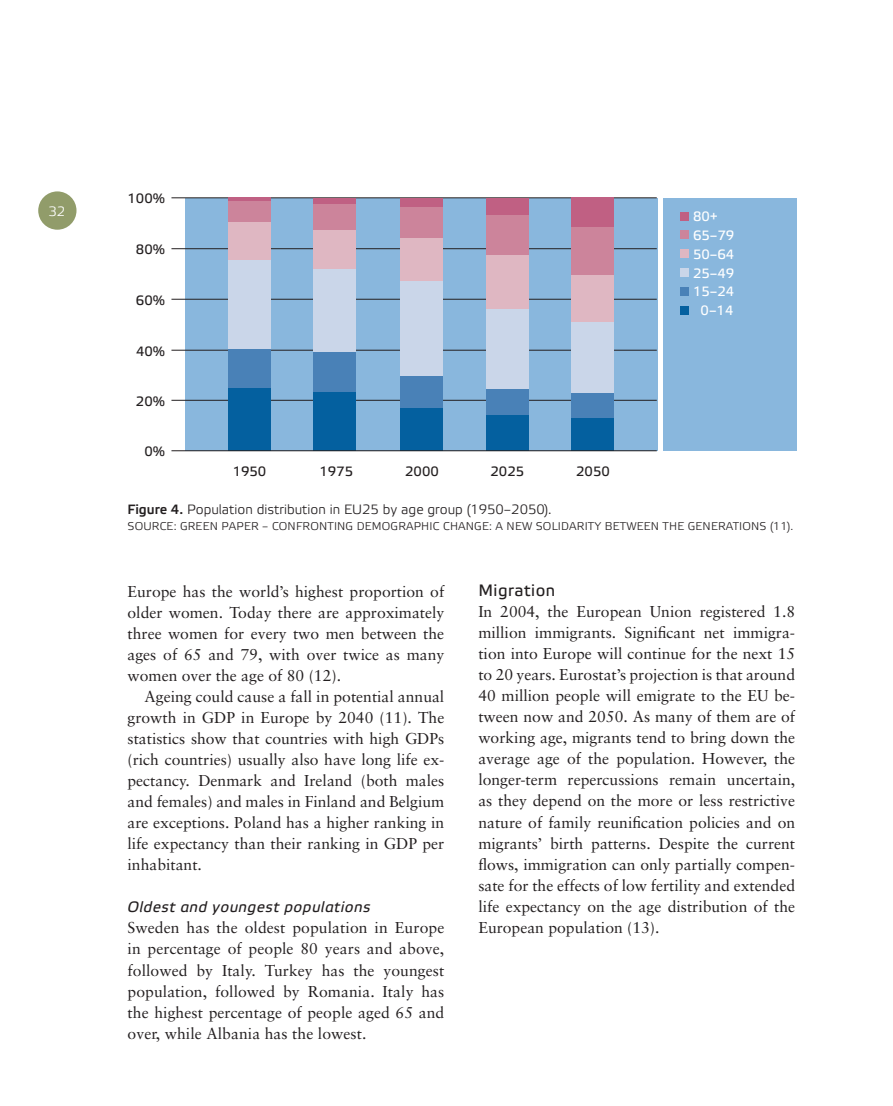
<style>
.page{position:relative;width:893px;height:1106px;background:#fff}
.page>*{position:absolute;margin:0;border:0;box-sizing:border-box;transform-origin:0 0}
.t1{font:16.5px "Etelka Text Pro";color:#231f20}
.t2{font:15.75px/21px "Sabon LT";color:#231f20;text-align:justify}
.t3{font:italic 15px "Etelka Text Pro";letter-spacing:.03em;color:#231f20}
.t4{font:13.5px "Etelka Light Pro";color:#231f20}
.t5{font:13.5px "Etelka Text Pro";color:#231f20}
.t6{font:13.5px "Etelka Text Pro";color:#fff}
.t7{font:13.5px "Etelka Light Pro";color:#fff}
.t8{font:11.25px "Etelka Light Pro";letter-spacing:.015em;color:#231f20}
.s1{font-family:"Etelka Medium Pro"}
</style>
<div class="page">
<div style="left:38px;top:191px;width:38px;height:39px;background:#919c6a;border-radius:50%"></div>
<div style="left:664px;top:198px;width:133px;height:252px;background:#89b7dd"></div>
<div style="left:185px;top:198px;width:473px;height:252px;background:#89b7dd"></div>
<hr style="left:171px;top:248px;width:486px;height:1px;background:#231f20">
<hr style="left:171px;top:197px;width:486px;height:1px;background:#231f20">
<hr style="left:171px;top:299px;width:486px;height:1px;background:#231f20">
<hr style="left:171px;top:350px;width:486px;height:1px;background:#231f20">
<hr style="left:171px;top:400px;width:486px;height:1px;background:#231f20">
<div style="left:228px;top:387px;width:43px;height:63px;background:#04609f"></div>
<div style="left:228px;top:348px;width:43px;height:39px;background:#4981b7"></div>
<div style="left:228px;top:260px;width:43px;height:88px;background:#cad6e9"></div>
<div style="left:228px;top:221px;width:43px;height:39px;background:#dfb7c2"></div>
<div style="left:228px;top:201px;width:43px;height:20px;background:#cc849b"></div>
<hr style="left:228px;top:198px;width:43px;height:3px;background:#c06083">
<div style="left:314px;top:391px;width:42px;height:59px;background:#04609f"></div>
<div style="left:314px;top:351px;width:42px;height:40px;background:#4981b7"></div>
<div style="left:314px;top:269px;width:42px;height:82px;background:#cad6e9"></div>
<div style="left:314px;top:230px;width:42px;height:39px;background:#dfb7c2"></div>
<div style="left:314px;top:204px;width:42px;height:26px;background:#cc849b"></div>
<div style="left:314px;top:198px;width:42px;height:5px;background:#c06083"></div>
<div style="left:400px;top:407px;width:43px;height:43px;background:#04609f"></div>
<div style="left:400px;top:375px;width:43px;height:32px;background:#4981b7"></div>
<div style="left:400px;top:280px;width:43px;height:95px;background:#cad6e9"></div>
<div style="left:400px;top:238px;width:43px;height:42px;background:#dfb7c2"></div>
<div style="left:400px;top:206px;width:43px;height:32px;background:#cc849b"></div>
<div style="left:400px;top:198px;width:43px;height:9px;background:#c06083"></div>
<div style="left:486px;top:414px;width:42px;height:36px;background:#04609f"></div>
<div style="left:486px;top:389px;width:42px;height:25px;background:#4981b7"></div>
<div style="left:486px;top:309px;width:42px;height:80px;background:#cad6e9"></div>
<div style="left:486px;top:255px;width:42px;height:54px;background:#dfb7c2"></div>
<div style="left:486px;top:214px;width:42px;height:41px;background:#cc849b"></div>
<div style="left:486px;top:198px;width:42px;height:16px;background:#c06083"></div>
<div style="left:571px;top:417px;width:42px;height:33px;background:#04609f"></div>
<div style="left:571px;top:393px;width:42px;height:24px;background:#4981b7"></div>
<div style="left:571px;top:322px;width:42px;height:71px;background:#cad6e9"></div>
<div style="left:571px;top:274px;width:42px;height:48px;background:#dfb7c2"></div>
<div style="left:571px;top:227px;width:42px;height:48px;background:#cc849b"></div>
<div style="left:571px;top:198px;width:42px;height:29px;background:#c06083"></div>
<div style="left:680px;top:212px;width:8px;height:8px;background:#c06083"></div>
<div style="left:680px;top:231px;width:8px;height:8px;background:#cc849b"></div>
<div style="left:680px;top:249px;width:8px;height:9px;background:#dfb7c2"></div>
<div style="left:680px;top:268px;width:8px;height:9px;background:#cad6e9"></div>
<div style="left:680px;top:287px;width:8px;height:9px;background:#4981b7"></div>
<div style="left:680px;top:306px;width:8px;height:9px;background:#04609f"></div>
<hr style="left:171px;top:450px;width:486px;height:1px;background:#231f20">
<p class="t7" style="left:49px;top:204px;width:18px">32</p>
<p class="t5" style="left:128px;top:191px;width:39px">100%</p>
<p class="t5" style="left:136px;top:242px;width:31px">80%</p>
<p class="t5" style="left:136px;top:293px;width:31px">60%</p>
<p class="t5" style="left:136px;top:344px;width:31px">40%</p>
<p class="t5" style="left:136px;top:394px;width:31px">20%</p>
<p class="t5" style="left:144px;top:444px;width:22px">0%</p>
<p class="t5" style="left:233px;top:464px;width:35px">1950</p>
<p class="t5" style="left:319px;top:464px;width:35px">1975</p>
<p class="t5" style="left:405px;top:464px;width:35px">2000</p>
<p class="t5" style="left:490px;top:464px;width:35px">2025</p>
<p class="t5" style="left:576px;top:464px;width:35px">2050</p>
<p class="t6" style="left:693px;top:209px;width:26px">80+</p>
<p class="t6" style="left:693px;top:228px;width:43px">65–79</p>
<p class="t6" style="left:693px;top:247px;width:43px">50–64</p>
<p class="t6" style="left:693px;top:266px;width:43px">25–49</p>
<p class="t6" style="left:693px;top:284px;width:43px">15–24</p>
<p class="t6" style="left:701px;top:303px;width:34px">0–14</p>
<p class="t4" style="left:128px;top:502px;width:426px"><span class="s1">Figure 4.</span> POPULATION DISTRIBUTION IN EU25 BY AGE GROUP (1950–2050).</p>
<p class="t8" style="left:128px;top:520px;width:16px">SOURCE</p>
<p class="t8" style="left:174px;top:520px;width:23px">: GREEN</p>
<p class="t8" style="left:221px;top:520px;width:9px">PAPER</p>
<p class="t8" style="left:262px;top:520px;width:25px">– CONFRONTING</p>
<p class="t8" style="left:357px;top:520px;width:9px">DEMOGRAPHIC</p>
<p class="t8" style="left:443px;top:520px;width:9px">CHANGE</p>
<p class="t8" style="left:489px;top:520px;width:27px">: A NEW</p>
<p class="t8" style="left:536px;top:520px;width:8px">SOLIDARIT</p>
<p class="t8" style="left:594px;top:520px;width:19px">Y BETWEEN</p>
<p class="t8" style="left:663px;top:520px;width:9px">THE</p>
<p class="t8" style="left:688px;top:520px;width:9px">GENERATIONS</p>
<p class="t8" style="left:770px;top:520px;width:25px">(11).</p>
<p class="t2" style="left:128px;top:580px;width:318px">Europe has the world’s highest proportion of older women. Today there are approximately three women for every two men between the ages of 65 and 79, with over twice as many women over the age of 80 (12).</p>
<p class="t2" style="left:128px;top:685px;width:318px;text-indent:17px">Ageing could cause a fall in potential annual growth in GDP in Europe by 2040 (11). The statistics show that countries with high GDPs (rich countries) usually also have long life ex&shy;pectancy. Denmark and Ireland (both males and females) and males in Finland and Belgium are exceptions. Poland has a higher ranking in life expectancy than their ranking in GDP per inhabitant.</p>
<p class="t3" style="left:128px;top:899px;width:244px">Oldest and youngest populations</p>
<p class="t2" style="left:128px;top:917px;width:318px">Sweden has the oldest population in Europe in percentage of people 80 years and above, followed by Italy. Turkey has the youngest population, followed by Romania. Italy has the highest percentage of people aged 65 and over, while Albania has the lowest.</p>
<p class="t1" style="left:478px;top:582px;width:78px">M igration</p>
<p class="t2" style="left:478px;top:601px;width:318px">In 2004, the European Union registered 1.8 million immigrants. Significant net immigra&shy;tion into Europe will continue for the next 15 to 20 years. Eurostat’s projection is that around 40 million people will emigrate to the EU be&shy;tween now and 2050. As many of them are of working age, migrants tend to bring down the average age of the population. However, the longer-term repercussions remain uncertain, as they depend on the more or less restrictive nature of family reunification policies and on migrants’ birth patterns. Despite the current flows, immigration can only partially compen&shy;sate for the effects of low fertility and extended life expectancy on the age distribution of the European population (13).</p>
</div>
